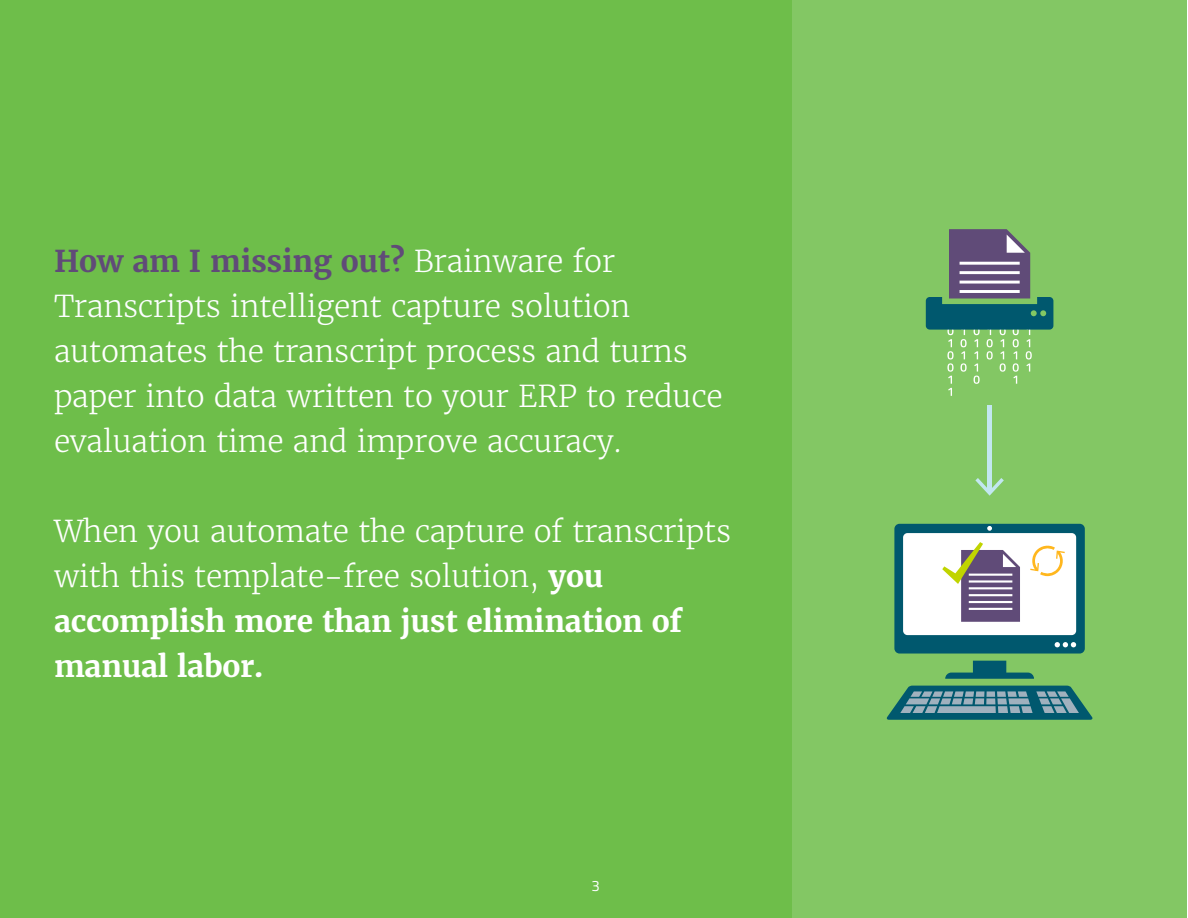
<style>
.page{position:relative;width:1188px;height:918px;background:#fff}
.page>*{position:absolute;margin:0;border:0;box-sizing:border-box;transform-origin:0 0}
.t1{font:300 30px/45px "Merriweather ST";letter-spacing:-.01em;color:#fff}
.t2{font:300 30px/45px "Merriweather ST";letter-spacing:-.01em;color:#fcfeff}
.t3{font:15px "Titillium";color:#fcfeff}
.s1{font-weight:700;color:#604b78}
.s2{font-weight:700}
</style>
<div class="page">
<div style="left:1px;top:0;width:1186px;height:917px;background:#6ebe4a"></div>
<div style="left:792px;top:0;width:395px;height:918px;background:#83c764"></div>
<svg style="left:926px;top:229px;width:127px;height:167px"></svg>
<div style="left:987px;top:405px;width:5px;height:87px;background:#c2e7f0"></div>
<svg style="left:975px;top:478px;width:29px;height:18px"></svg>
<svg style="left:945px;top:661px;width:89px;height:18px"></svg>
<svg style="left:886px;top:686px;width:207px;height:34px;background:#458288"></svg>
<svg style="left:894px;top:524px;width:191px;height:130px;background:#a1b7be"></svg>
<p class="t2" style="left:54px;top:239px;width:578px"><span class="s1">How am I missing out?</span> Brainware for<br>Transcripts intelligent capture solution</p>
<p class="t1" style="left:54px;top:329px;width:670px">automates the transcript process and turns paper into data written to your ERP to reduce evaluation time and improve accuracy.</p>
<p class="t1" style="left:54px;top:509px;width:679px">When you automate the capture of transcripts with this template-free solution, <span class="s2">you accomplish more than just elimination of manual labor.</span></p>
<p class="t3" style="left:591px;top:875px;width:10px">3</p>
</div>
